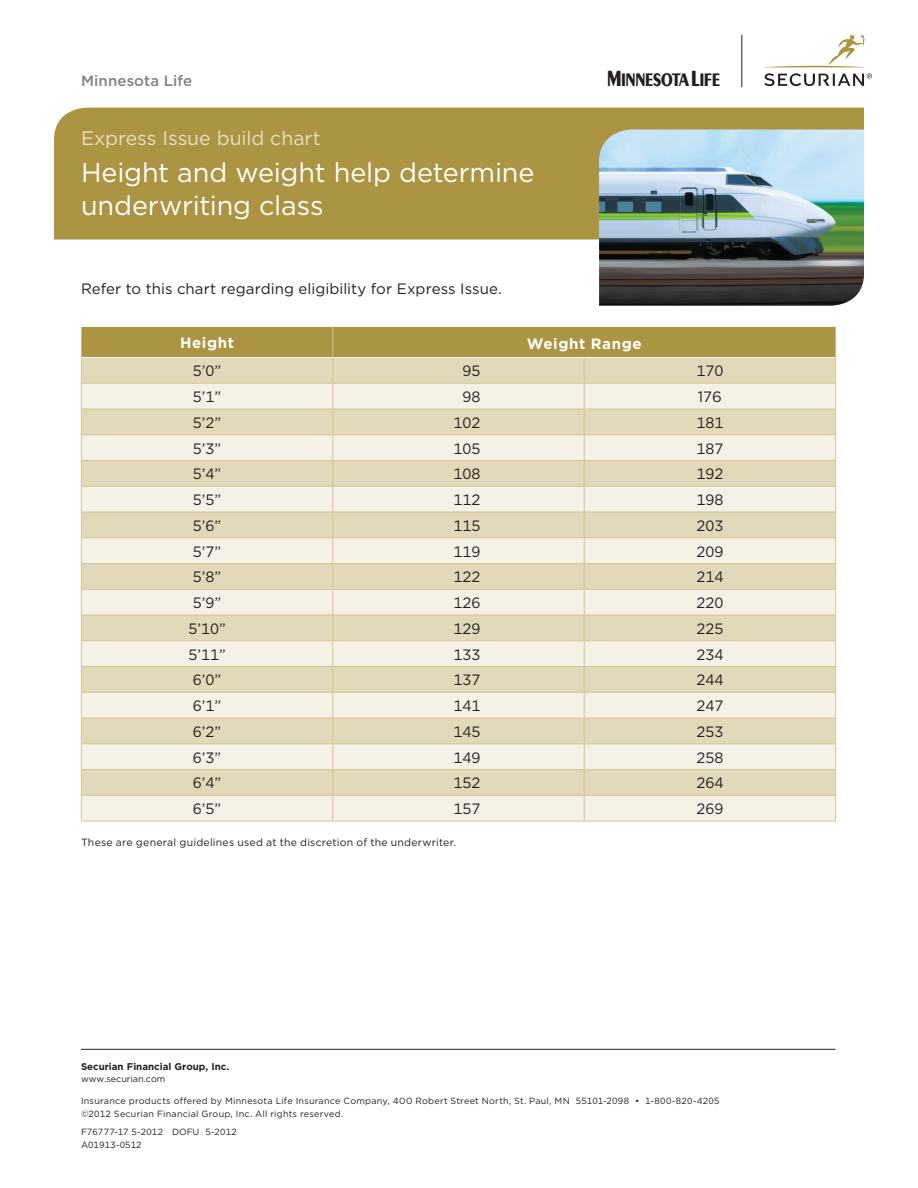
<style>
.page{position:relative;width:918px;height:1188px;background:#fff}
.page>*{position:absolute;margin:0;border:0;box-sizing:border-box;transform-origin:0 0}
.Headline_1{font:27px/33px "Gotham";letter-spacing:-.005em;color:#fff}
.t1{font:19.8px "Minnesota Life Postscript";color:#231f20}
.Overline{font:19.5px "Gotham";letter-spacing:-.005em;color:#e7dfc4}
.Narrow_body{font:15px "Gotham";color:#231f20}
.Intro{font:15px "Gotham";letter-spacing:.005em;color:#231f20}
.Narrow_subhead{font:700 15px "Gotham";letter-spacing:.04em;color:#fff}
.Body{font:500 15px "Gotham";letter-spacing:.005em;color:#808285}
.Footnote{font:10.5px "Gotham";letter-spacing:.02em;color:#231f20}
.t2{font:700 9.75px "Gotham";color:#231f20}
.t3{font:9px/12.8px "Gotham";letter-spacing:.025em;color:#231f20}
.t4{font:9px "Gotham";color:#231f20}
.t5{font:9px "Gotham";letter-spacing:.005em;color:#231f20}
</style>
<div class="page">
<div style="left:54px;top:108px;width:810px;height:131px;background:#ab9442"></div>
<div style="left:81px;top:326px;width:252px;height:31px;background:#ab9442"></div>
<div style="left:333px;top:326px;width:503px;height:31px;background:#ab9442"></div>
<div style="left:82px;top:358px;width:753px;height:25px;background:#e2d9ba"></div>
<svg style="left:82px;top:384px;width:753px;height:437px;background:#ebe5d0"></svg>
<hr style="left:333px;top:326px;width:251px;height:1px;background:#fff">
<hr style="left:584px;top:326px;width:252px;height:1px;background:#fff">
<hr style="left:835px;top:327px;width:1px;height:30px;background:#d4c494">
<hr style="left:81px;top:327px;width:1px;height:30px;background:#d4c494">
<hr style="left:81px;top:326px;width:252px;height:1px;background:#fff">
<hr style="left:81px;top:383px;width:252px;height:1px;background:#d4c494">
<hr style="left:333px;top:383px;width:251px;height:1px;background:#d4c494">
<hr style="left:584px;top:383px;width:252px;height:1px;background:#d4c494">
<hr style="left:81px;top:409px;width:252px;height:1px;background:#d4c494">
<hr style="left:333px;top:409px;width:251px;height:1px;background:#d4c494">
<hr style="left:584px;top:409px;width:252px;height:1px;background:#d4c494">
<hr style="left:81px;top:434px;width:252px;height:1px;background:#d4c494">
<hr style="left:333px;top:434px;width:251px;height:1px;background:#d4c494">
<hr style="left:584px;top:434px;width:252px;height:1px;background:#d4c494">
<hr style="left:81px;top:460px;width:252px;height:1px;background:#d4c494">
<hr style="left:333px;top:460px;width:251px;height:1px;background:#d4c494">
<hr style="left:584px;top:460px;width:252px;height:1px;background:#d4c494">
<hr style="left:81px;top:486px;width:252px;height:1px;background:#d4c494">
<hr style="left:333px;top:486px;width:251px;height:1px;background:#d4c494">
<hr style="left:584px;top:486px;width:252px;height:1px;background:#d4c494">
<hr style="left:81px;top:512px;width:252px;height:1px;background:#d4c494">
<hr style="left:333px;top:512px;width:251px;height:1px;background:#d4c494">
<hr style="left:584px;top:512px;width:252px;height:1px;background:#d4c494">
<hr style="left:81px;top:537px;width:252px;height:1px;background:#d4c494">
<hr style="left:333px;top:537px;width:251px;height:1px;background:#d4c494">
<hr style="left:584px;top:537px;width:252px;height:1px;background:#d4c494">
<hr style="left:81px;top:563px;width:252px;height:1px;background:#d4c494">
<hr style="left:333px;top:563px;width:251px;height:1px;background:#d4c494">
<hr style="left:584px;top:563px;width:252px;height:1px;background:#d4c494">
<hr style="left:81px;top:589px;width:252px;height:1px;background:#d4c494">
<hr style="left:333px;top:589px;width:251px;height:1px;background:#d4c494">
<hr style="left:584px;top:589px;width:252px;height:1px;background:#d4c494">
<hr style="left:81px;top:615px;width:252px;height:1px;background:#d4c494">
<hr style="left:333px;top:615px;width:251px;height:1px;background:#d4c494">
<hr style="left:584px;top:615px;width:252px;height:1px;background:#d4c494">
<hr style="left:81px;top:640px;width:252px;height:1px;background:#d4c494">
<hr style="left:333px;top:640px;width:251px;height:1px;background:#d4c494">
<hr style="left:584px;top:640px;width:252px;height:1px;background:#d4c494">
<hr style="left:81px;top:666px;width:252px;height:1px;background:#d4c494">
<hr style="left:333px;top:666px;width:251px;height:1px;background:#d4c494">
<hr style="left:584px;top:666px;width:252px;height:1px;background:#d4c494">
<hr style="left:81px;top:692px;width:252px;height:1px;background:#d4c494">
<hr style="left:333px;top:692px;width:251px;height:1px;background:#d4c494">
<hr style="left:584px;top:692px;width:252px;height:1px;background:#d4c494">
<hr style="left:81px;top:718px;width:252px;height:1px;background:#d4c494">
<hr style="left:333px;top:718px;width:251px;height:1px;background:#d4c494">
<hr style="left:584px;top:718px;width:252px;height:1px;background:#d4c494">
<hr style="left:81px;top:743px;width:252px;height:1px;background:#d4c494">
<hr style="left:333px;top:743px;width:251px;height:1px;background:#d4c494">
<hr style="left:584px;top:743px;width:252px;height:1px;background:#d4c494">
<hr style="left:81px;top:769px;width:252px;height:1px;background:#d4c494">
<hr style="left:333px;top:769px;width:251px;height:1px;background:#d4c494">
<hr style="left:584px;top:769px;width:252px;height:1px;background:#d4c494">
<hr style="left:81px;top:795px;width:252px;height:1px;background:#d4c494">
<svg style="left:81px;top:357px;width:1px;height:464px"></svg>
<hr style="left:333px;top:795px;width:251px;height:1px;background:#d4c494">
<svg style="left:332px;top:357px;width:1px;height:464px"></svg>
<hr style="left:584px;top:795px;width:252px;height:1px;background:#d4c494">
<svg style="left:584px;top:358px;width:1px;height:463px"></svg>
<svg style="left:835px;top:357px;width:1px;height:464px"></svg>
<hr style="left:81px;top:821px;width:252px;height:1px;background:#d4c494">
<hr style="left:333px;top:821px;width:251px;height:1px;background:#d4c494">
<hr style="left:584px;top:821px;width:252px;height:1px;background:#d4c494">
<hr style="left:332px;top:327px;width:1px;height:30px;background:#d4c494">
<img style="left:599px;top:130px;width:265px;height:176px">
<hr style="left:81px;top:1049px;width:754px;height:1px;background:#231f20">
<hr style="left:742px;top:35px;width:1px;height:52px;background:#231f20">
<svg style="left:764px;top:73px;width:108px;height:13px"></svg>
<svg style="left:767px;top:35px;width:98px;height:32px"></svg>
<p class="Body" style="left:81px;top:71px;width:113px">Minnesota Life</p>
<p class="Overline" style="left:81px;top:126px;width:241px">Express Issue build chart</p>
<p class="Headline_1" style="left:81px;top:156px;width:455px">Height and weight help determine underwriting class</p>
<p class="Intro" style="left:81px;top:279px;width:422px">Refer to this chart regarding eligibility for Express Issue.</p>
<p class="t1" style="left:608px;top:71px;width:113px">m</p>
<p class="Narrow_subhead" style="left:180px;top:333px;width:55px">Height</p>
<p class="Narrow_subhead" style="left:527px;top:334px;width:116px">Weight Range</p>
<p class="Narrow_body" style="left:193px;top:361px;width:30px">5’0”</p>
<p class="Narrow_body" style="left:463px;top:361px;width:19px">95</p>
<p class="Narrow_body" style="left:696px;top:361px;width:28px">170</p>
<p class="Narrow_body" style="left:193px;top:387px;width:30px">5’1”</p>
<p class="Narrow_body" style="left:463px;top:387px;width:19px">98</p>
<p class="Narrow_body" style="left:698px;top:387px;width:26px">176</p>
<p class="Narrow_body" style="left:193px;top:413px;width:30px">5’2”</p>
<p class="Narrow_body" style="left:454px;top:413px;width:28px">102</p>
<p class="Narrow_body" style="left:696px;top:413px;width:28px">181</p>
<p class="Narrow_body" style="left:193px;top:439px;width:30px">5’3”</p>
<p class="Narrow_body" style="left:454px;top:439px;width:28px">105</p>
<p class="Narrow_body" style="left:696px;top:439px;width:28px">187</p>
<p class="Narrow_body" style="left:193px;top:464px;width:30px">5’4”</p>
<p class="Narrow_body" style="left:454px;top:464px;width:28px">108</p>
<p class="Narrow_body" style="left:696px;top:464px;width:28px">192</p>
<p class="Narrow_body" style="left:193px;top:490px;width:30px">5’5”</p>
<p class="Narrow_body" style="left:454px;top:490px;width:28px">112</p>
<p class="Narrow_body" style="left:696px;top:490px;width:28px">198</p>
<p class="Narrow_body" style="left:193px;top:516px;width:30px">5’6”</p>
<p class="Narrow_body" style="left:454px;top:516px;width:28px">115</p>
<p class="Narrow_body" style="left:696px;top:516px;width:28px">203</p>
<p class="Narrow_body" style="left:193px;top:542px;width:30px">5’7”</p>
<p class="Narrow_body" style="left:454px;top:542px;width:28px">119</p>
<p class="Narrow_body" style="left:696px;top:542px;width:28px">209</p>
<p class="Narrow_body" style="left:193px;top:568px;width:30px">5’8”</p>
<p class="Narrow_body" style="left:454px;top:568px;width:28px">122</p>
<p class="Narrow_body" style="left:696px;top:568px;width:28px">214</p>
<p class="Narrow_body" style="left:193px;top:593px;width:30px">5’9”</p>
<p class="Narrow_body" style="left:454px;top:593px;width:28px">126</p>
<p class="Narrow_body" style="left:696px;top:593px;width:28px">220</p>
<p class="Narrow_body" style="left:188px;top:619px;width:39px">5’10”</p>
<p class="Narrow_body" style="left:454px;top:619px;width:28px">129</p>
<p class="Narrow_body" style="left:696px;top:619px;width:28px">225</p>
<p class="Narrow_body" style="left:188px;top:645px;width:39px">5’11”</p>
<p class="Narrow_body" style="left:454px;top:645px;width:28px">133</p>
<p class="Narrow_body" style="left:696px;top:645px;width:28px">234</p>
<p class="Narrow_body" style="left:193px;top:671px;width:30px">6’0”</p>
<p class="Narrow_body" style="left:454px;top:671px;width:28px">137</p>
<p class="Narrow_body" style="left:696px;top:671px;width:28px">244</p>
<p class="Narrow_body" style="left:193px;top:696px;width:30px">6’1”</p>
<p class="Narrow_body" style="left:454px;top:696px;width:28px">141</p>
<p class="Narrow_body" style="left:696px;top:696px;width:28px">247</p>
<p class="Narrow_body" style="left:193px;top:722px;width:30px">6’2”</p>
<p class="Narrow_body" style="left:454px;top:722px;width:28px">145</p>
<p class="Narrow_body" style="left:696px;top:722px;width:28px">253</p>
<p class="Narrow_body" style="left:193px;top:748px;width:30px">6’3”</p>
<p class="Narrow_body" style="left:454px;top:748px;width:28px">149</p>
<p class="Narrow_body" style="left:696px;top:748px;width:28px">258</p>
<p class="Narrow_body" style="left:193px;top:774px;width:30px">6’4”</p>
<p class="Narrow_body" style="left:454px;top:774px;width:28px">152</p>
<p class="Narrow_body" style="left:696px;top:774px;width:28px">264</p>
<p class="Narrow_body" style="left:193px;top:799px;width:30px">6’5”</p>
<p class="Narrow_body" style="left:454px;top:799px;width:28px">157</p>
<p class="Narrow_body" style="left:696px;top:799px;width:28px">269</p>
<p class="Footnote" style="left:81px;top:836px;width:377px">These are general guidelines used at the discretion of the underwriter.</p>
<p class="t2" style="left:81px;top:1061px;width:150px">Securian Financial Group, Inc.</p>
<p class="t4" style="left:81px;top:1074px;width:86px">www.securian.com</p>
<p class="t3" style="left:81px;top:1094px;width:640px">Insurance products offered by Minnesota Life Insurance Company, 400 Robert Street North, St. Paul, MN 55101-2098 • 1-800-820-4205 ©2012 Securian Financial Group, Inc. All rights reserved.</p>
<p class="t3" style="left:81px;top:1125px;width:158px">F76777-17 5-2012 DOFU 5-2012</p>
<p class="t5" style="left:81px;top:1139px;width:62px">A01913-0512</p>
</div>
